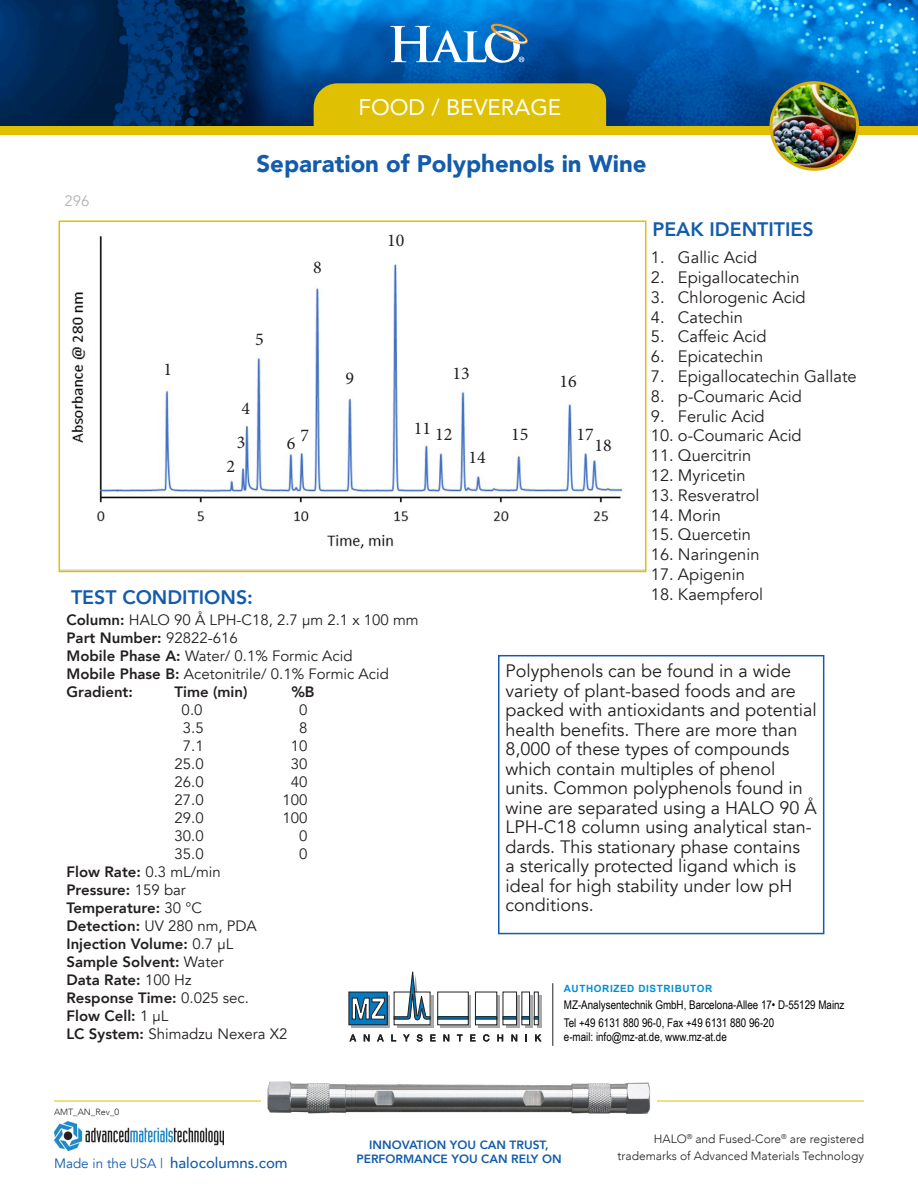
<style>
.page{position:relative;width:918px;height:1188px;background:#fff}
.page>*{position:absolute;margin:0;border:0;box-sizing:border-box;transform-origin:0 0}
.Headline{font:900 24px "Avenir";color:#135cab}
.t1{font:22.5px "Avenir";color:#fff}
.Headline-2{font:800 19.5px "Avenir";color:#135cab}
.t2{font:18px/19.5px "Avenir";color:#231f20}
.t3{font:18px "Minion Pro";color:#231f20}
.t4{font:16.5px "Avenir";color:#231f20}
.t5{font:15px "Avenir";color:#231f20}
.t6{font:800 15px "Avenir";color:#231f20}
.t7{font:500 15px "Avenir";color:#135cab}
.t8{font:15px "Avenir";color:#b2b3b7}
.t9{font:13.5px "Avenir";color:#135cab}
.t10{font:12px/18.3px "Arial Narrow";color:#000}
.t11{font:300 12px/16.5px "Avenir";color:#231f20;text-align:right}
.t12{font:800 12px "Avenir";color:#135cab}
.t13{font:700 9.9px "Arial";letter-spacing:.06em;color:#008fd5}
.t14{font:300 9px "Avenir";color:#231f20}
.s1{font-weight:800}
.s2{font-weight:400}
</style>
<div class="page">
<img style="left:0;top:0;width:918px;height:126px">
<svg style="left:390px;top:22px;width:139px;height:41px"></svg>
<div style="left:0;top:126px;width:918px;height:9px;background:#e0c003"></div>
<div style="left:314px;top:83px;width:292px;height:43px;background:#e0c003"></div>
<img style="left:771px;top:83px;width:87px;height:86px;border-radius:43px">
<div style="left:770px;top:81px;width:89px;height:90px;border:3px solid #ddb008;border-radius:50%"></div>
<hr style="left:54px;top:1101px;width:810px;height:1px;background:#e0c003">
<img style="left:262px;top:1081px;width:395px;height:33px">
<img style="left:54px;top:1121px;width:170px;height:30px">
<img style="left:71px;top:236px;width:552px;height:313px">
<div style="left:58px;top:220px;width:588px;height:352px;border:2px solid #e0c003"></div>
<div style="left:498px;top:655px;width:326px;height:279px;border:2px solid #135cab"></div>
<svg style="left:349px;top:971px;width:193px;height:71px"></svg>
<hr style="left:553px;top:983px;width:1px;height:63px;background:#231f20">
<p class="t1" style="left:359px;top:89px;width:204px">FOOD / BEVERAGE</p>
<p class="t8" style="left:64px;top:192px;width:27px">296</p>
<p class="Headline" style="left:256px;top:143px;width:392px">Separation of Polyphenols in Wine</p>
<p class="t3" style="left:163px;top:357px;width:10px">1</p>
<p class="t3" style="left:255px;top:327px;width:10px">5</p>
<p class="t3" style="left:242px;top:396px;width:10px">4</p>
<p class="t3" style="left:237px;top:430px;width:10px">3</p>
<p class="t3" style="left:226px;top:454px;width:10px">2</p>
<p class="t3" style="left:313px;top:255px;width:10px">8</p>
<p class="t3" style="left:387px;top:229px;width:19px">10</p>
<p class="t3" style="left:346px;top:366px;width:10px">9</p>
<p class="t3" style="left:452px;top:361px;width:19px">13</p>
<p class="t3" style="left:414px;top:416px;width:19px">11</p>
<p class="t3" style="left:301px;top:424px;width:10px">7</p>
<p class="t3" style="left:511px;top:422px;width:19px">15</p>
<p class="t3" style="left:435px;top:422px;width:19px">12</p>
<p class="t3" style="left:287px;top:431px;width:10px">6</p>
<p class="t3" style="left:469px;top:446px;width:19px">14</p>
<p class="t3" style="left:559px;top:369px;width:19px">16</p>
<p class="t3" style="left:577px;top:423px;width:19px">17</p>
<p class="t3" style="left:595px;top:434px;width:19px">18</p>
<p class="Headline-2" style="left:71px;top:582px;width:183px">TEST CONDITIONS:</p>
<p class="Headline-2" style="left:652px;top:214px;width:163px">PEAK IDENTITIES</p>
<p class="t4" style="left:651px;top:248px;width:108px">1. Gallic Acid</p>
<p class="t4" style="left:651px;top:267px;width:150px">2. Epigallocatechin</p>
<p class="t4" style="left:651px;top:287px;width:156px">3. Chlorogenic Acid</p>
<p class="t4" style="left:651px;top:307px;width:94px">4. Catechin</p>
<p class="t4" style="left:651px;top:327px;width:117px">5. Caffeic Acid</p>
<p class="t4" style="left:651px;top:347px;width:114px">6. Epicatechin</p>
<p class="t4" style="left:651px;top:366px;width:207px">7. Epigallocatechin Gallate</p>
<p class="t4" style="left:651px;top:386px;width:153px">8. p-Coumaric Acid</p>
<p class="t4" style="left:651px;top:406px;width:115px">9. Ferulic Acid</p>
<p class="t4" style="left:651px;top:426px;width:152px">10. o-Coumaric Acid</p>
<p class="t4" style="left:651px;top:446px;width:102px">11. Quercitrin</p>
<p class="t4" style="left:651px;top:465px;width:96px">12. Myricetin</p>
<p class="t4" style="left:651px;top:485px;width:110px">13. Resveratrol</p>
<p class="t4" style="left:651px;top:505px;width:72px">14. Morin</p>
<p class="t4" style="left:651px;top:525px;width:102px">15. Quercetin</p>
<p class="t4" style="left:651px;top:545px;width:110px">16. Naringenin</p>
<p class="t4" style="left:651px;top:564px;width:95px">17. Apigenin</p>
<p class="t4" style="left:651px;top:584px;width:114px">18. Kaempferol</p>
<p class="t5" style="left:66px;top:611px;width:354px"><span class="s1">Column:</span> HALO 90 Å LPH-C18, 2.7 µm 2.1 x 100 mm</p>
<p class="t6" style="left:66px;top:626px;width:173px">Part Number: <span class="s2">92822-616</span></p>
<p class="t5" style="left:66px;top:647px;width:288px"><span class="s1">Mobile Phase A:</span> Water/ 0.1% Formic Acid</p>
<p class="t5" style="left:66px;top:665px;width:324px"><span class="s1">Mobile Phase B:</span> Acetonitrile/ 0.1% Formic Acid</p>
<p class="t6" style="left:66px;top:680px;width:68px">Gradient:</p>
<p class="t6" style="left:174px;top:680px;width:75px">Time (min)</p>
<p class="t6" style="left:291px;top:680px;width:25px">%B</p>
<p class="t5" style="left:182px;top:701px;width:22px">0.0</p>
<p class="t5" style="left:299px;top:701px;width:10px">0</p>
<p class="t5" style="left:183px;top:719px;width:22px">3.5</p>
<p class="t5" style="left:299px;top:719px;width:10px">8</p>
<p class="t5" style="left:183px;top:737px;width:22px">7.1</p>
<p class="t5" style="left:291px;top:737px;width:18px">10</p>
<p class="t5" style="left:174px;top:755px;width:31px">25.0</p>
<p class="t5" style="left:291px;top:755px;width:18px">30</p>
<p class="t5" style="left:174px;top:773px;width:31px">26.0</p>
<p class="t5" style="left:291px;top:773px;width:18px">40</p>
<p class="t5" style="left:174px;top:791px;width:31px">27.0</p>
<p class="t5" style="left:282px;top:791px;width:27px">100</p>
<p class="t5" style="left:174px;top:809px;width:31px">29.0</p>
<p class="t5" style="left:282px;top:809px;width:27px">100</p>
<p class="t5" style="left:174px;top:827px;width:31px">30.0</p>
<p class="t5" style="left:299px;top:827px;width:10px">0</p>
<p class="t5" style="left:174px;top:845px;width:31px">35.0</p>
<p class="t5" style="left:299px;top:845px;width:10px">0</p>
<p class="t6" style="left:66px;top:860px;width:156px">Flow Rate: <span class="s2">0.3 mL/min</span></p>
<p class="t6" style="left:66px;top:878px;width:121px">Pressure: <span class="s2">159 bar</span></p>
<p class="t6" style="left:66px;top:896px;width:137px">Temperature: <span class="s2">30 °C</span></p>
<p class="t5" style="left:66px;top:917px;width:192px"><span class="s1">Detection:</span> UV 280 nm, PDA</p>
<p class="t6" style="left:66px;top:932px;width:168px">Injection Volume: <span class="s2">0.7 µL</span></p>
<p class="t6" style="left:66px;top:950px;width:159px">Sample Solvent: <span class="s2">Water</span></p>
<p class="t6" style="left:66px;top:968px;width:127px">Data Rate: <span class="s2">100 Hz</span></p>
<p class="t6" style="left:66px;top:986px;width:184px">Response Time: <span class="s2">0.025 sec.</span></p>
<p class="t6" style="left:66px;top:1004px;width:103px">Flow Cell: <span class="s2">1 µL</span></p>
<p class="t5" style="left:66px;top:1025px;width:223px"><span class="s1">LC System:</span> Shimadzu Nexera X2</p>
<p class="t14" style="left:54px;top:1106px;width:67px">AMT_AN_Rev_0</p>
<p class="t2" style="left:506px;top:662px;width:313px">Polyphenols can be found in a wide variety of plant-based foods and are packed with antioxidants and potential health benefits. There are more than 8,000 of these types of compounds which contain multiples of phenol units. Common polyphenols found in wine are separated using a HALO 90 Å LPH-C18 column using analytical stan&shy;dards. This stationary phase contains<br>a sterically protected ligand which is ideal for high stability under low pH conditions.</p>
<p class="t13" style="left:564px;top:982px;width:150px">AUTHORIZED DISTRIBUTOR</p>
<p class="t10" style="left:564px;top:995px;width:282px">MZ-Analysentechnik GmbH, Barcelona-Allee 17• D-55129 Mainz<br>Tel +49 6131 880 96-0, Fax +49 6131 880 96-20</p>
<p class="t10" style="left:564px;top:1027px;width:164px">e-mail: info@mz-at.de, www.mz-at.de</p>
<p class="t12" style="left:369px;top:1135px;width:181px">INNOVATION YOU CAN TRUST,</p>
<p class="t9" style="left:54px;top:1156px;width:111px">Made in the USA |</p>
<p class="t12" style="left:356px;top:1150px;width:207px">PERFORMANCE YOU CAN RELY ON</p>
<p class="t7" style="left:170px;top:1150px;width:119px">halocolumns.com</p>
<p class="t11" style="left:617px;top:1131px;width:248px">HALO<sup>®</sup> and Fused-Core<sup>®</sup> are registered trademarks of Advanced Materials Technology</p>
</div>
